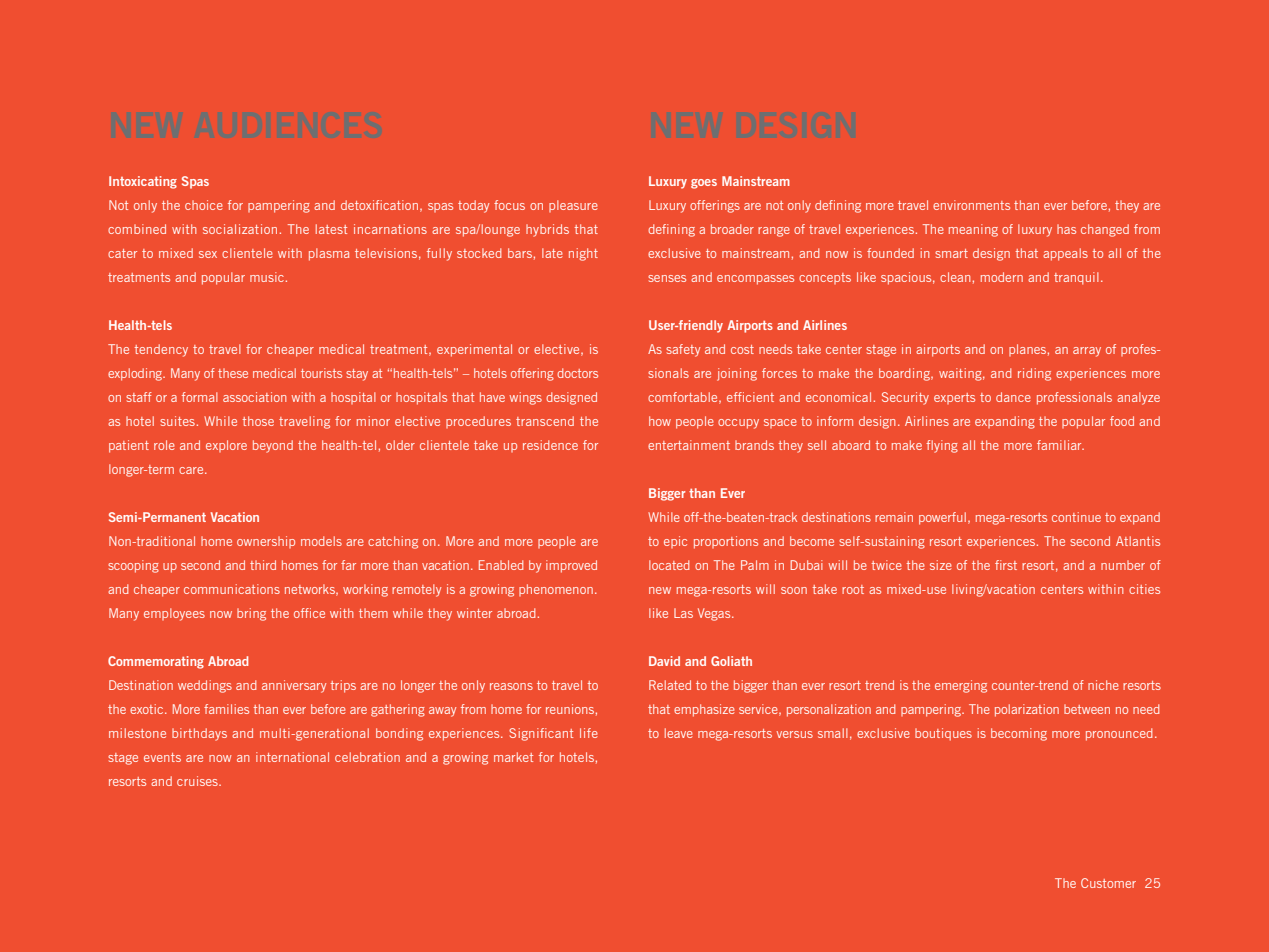
<style>
.page{position:relative;width:1269px;height:952px;background:#f04e30}
.page>*{position:absolute;margin:0;border:0;box-sizing:border-box;transform-origin:0 0}
.t1{font:36px "Trade Gothic Bold Two";letter-spacing:-.025em;color:#6d6f71}
.t2{font:13.5px/24px "Trade Gothic";color:#fff;text-align:justify}
.t3{font:13.5px "Trade Gothic Bold Two";color:#fff}
</style>
<div class="page">
<h1 class="t1" style="left:108px;top:103px;width:278px">N ew Audi ences</h1>
<p class="t3" style="left:108px;top:173px;width:103px">Intoxicating Spas</p>
<p class="t2" style="left:108px;top:193px;width:492px">Not only the choice for pampering and detoxification, spas today focus on pleasure combined with socialization. The latest incarnations are spa/lounge hybrids that cater to mixed sex clientele with plasma televisions, fully stocked bars, late night treatments and popular music.</p>
<p class="t3" style="left:108px;top:317px;width:66px">Health-tels</p>
<p class="t2" style="left:108px;top:337px;width:492px">The tendency to travel for cheaper medical treatment, experimental or elective, is exploding. Many of these medical tourists stay at “health-tels” – hotels offering doctors on staff or a formal association with a hospital or hospitals that have wings designed as hotel suites. While those traveling for minor elective procedures transcend the patient role and explore beyond the health-tel, older clientele take up residence for longer-term care.</p>
<p class="t3" style="left:108px;top:509px;width:154px">Semi-Permanent Vacation</p>
<p class="t2" style="left:108px;top:529px;width:492px">Non-traditional home ownership models are catching on. More and more people are scooping up second and third homes for far more than vacation. Enabled by improved and cheaper communications networks, working remotely is a growing phenomenon.<br>Many employees now bring the office with them while they winter abroad.</p>
<p class="t3" style="left:108px;top:653px;width:143px">Commemorating Abroad</p>
<p class="t2" style="left:108px;top:673px;width:492px">Destination weddings and anniversary trips are no longer the only reasons to travel to the exotic. More families than ever before are gathering away from home for reunions, milestone birthdays and multi-generational bonding experiences. Significant life stage events are now an international celebration and a growing market for hotels, resorts and cruises.</p>
<h1 class="t1" style="left:648px;top:103px;width:212px">N ew Design</h1>
<p class="t3" style="left:648px;top:173px;width:144px">Luxury goes M ainstream</p>
<p class="t2" style="left:648px;top:193px;width:515px">Luxury offerings are not only defining more travel environments than ever before, they are defining a broader range of travel experiences. The meaning of luxury has changed from exclusive to mainstream, and now is founded in smart design that appeals to all of the senses and encompasses concepts like spacious, clean, modern and tranquil.</p>
<p class="t3" style="left:648px;top:317px;width:201px">User-friendly Airports and Airlines</p>
<p class="t2" style="left:648px;top:337px;width:515px">As safety and cost needs take center stage in airports and on planes, an array of profes&shy;sionals are joining forces to make the boarding, waiting, and riding experiences more comfortable, efficient and economical. Security experts to dance professionals analyze how people occupy space to inform design. Airlines are expanding the popular food and entertainment brands they sell aboard to make flying all the more familiar.</p>
<p class="t3" style="left:648px;top:485px;width:99px">Bigger than Ever</p>
<p class="t2" style="left:648px;top:505px;width:514px">While off-the-beaten-track destinations remain powerful, mega-resorts continue to expand to epic proportions and become self-sustaining resort experiences. The second Atlantis located on The Palm in Dubai will be twice the size of the first resort, and a number of new mega-resorts will soon take root as mixed-use living/vacation centers within cities like Las Vegas.</p>
<p class="t3" style="left:648px;top:653px;width:107px">David and Goliath</p>
<p class="t2" style="left:648px;top:673px;width:515px">Related to the bigger than ever resort trend is the emerging counter-trend of niche resorts that emphasize service, personalization and pampering. The polarization between no need to leave mega-resorts versus small, exclusive boutiques is becoming more pronounced.</p>
<p class="t2" style="left:1055px;top:871px;width:108px">The Customer 25</p>
</div>
